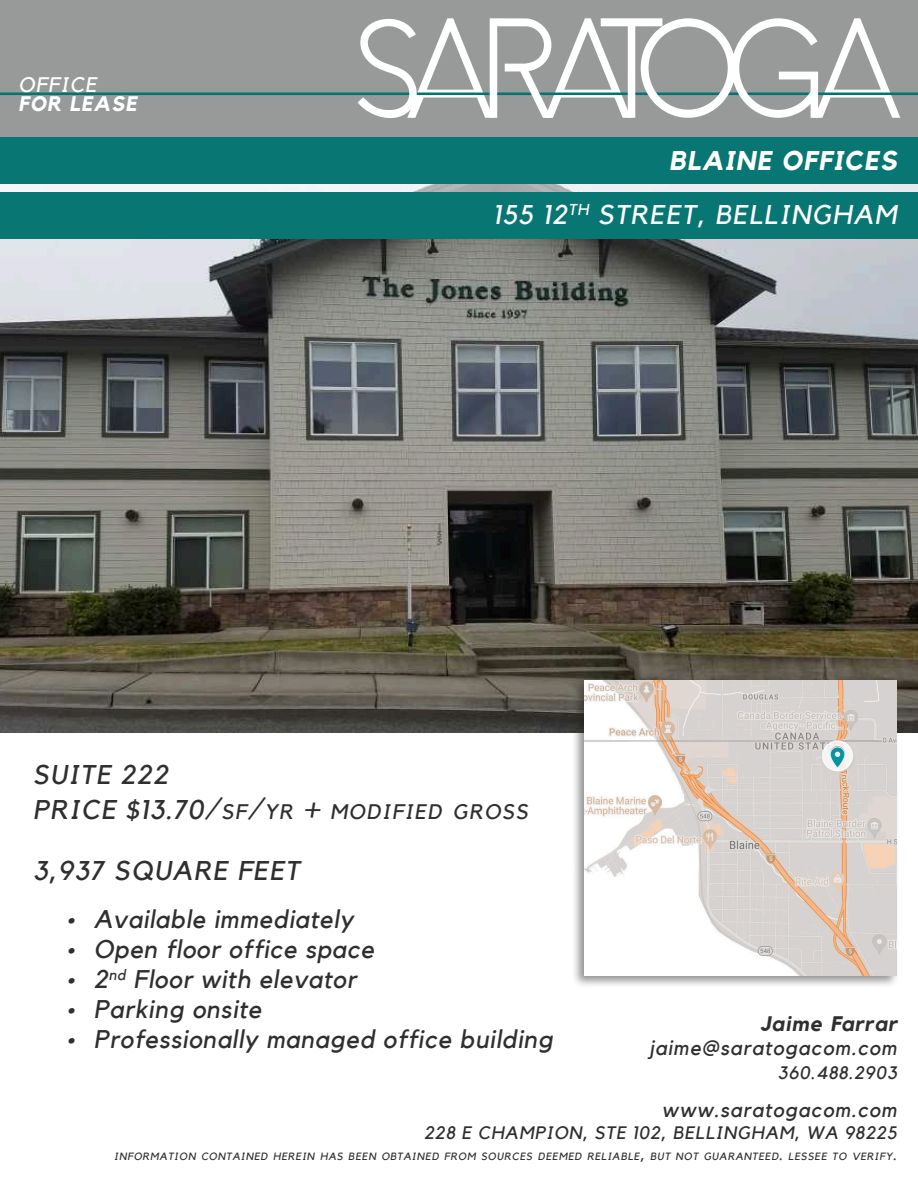
<style>
.page{position:relative;width:918px;height:1188px;background:#fff}
.page>*{position:absolute;margin:0;border:0;box-sizing:border-box;transform-origin:0 0}
.t1{font:italic 27px "Kollektif";letter-spacing:.05em;color:#2e2f2e}
.t2{font:italic 27px "Kollektif";letter-spacing:.05em;color:#fff}
.t3{font:italic 700 27px "Kollektif";letter-spacing:.05em;color:#fff}
.t4{font:italic 25.5px "Kollektif";letter-spacing:.03em;color:#2e2f2e}
.t5{font:italic 21px "Kollektif";letter-spacing:.05em;color:#2e2f2e}
.t6{font:italic 21px "Kollektif";letter-spacing:.07em;color:#2e2f2e}
.t7{font:italic 700 21px "Kollektif";letter-spacing:.05em;color:#2e2f2e}
.t8{font:italic 700 21px "Kollektif";letter-spacing:.05em;color:#fff}
.t9{font:italic 21px "Kollektif";letter-spacing:.05em;color:#fff}
.t10{font:italic 18px "Kollektif";letter-spacing:.05em;color:#2e2f2e}
.t11{font:italic 10.5px "Kollektif";letter-spacing:.07em;color:#2e2f2e}
.s1{font-size:27px}
.s2{font-size:30px}
.s3{font-size:15px}
</style>
<div class="page">
<img style="left:0;top:239px;width:918px;height:493px">
<div style="left:0;top:0;width:918px;height:146px;background:#989999"></div>
<svg style="left:0;top:183px;width:918px;height:10px;fill:#ebedef"></svg>
<div style="left:0;top:137px;width:918px;height:46px;background:#087672"></div>
<div style="left:0;top:193px;width:918px;height:46px;background:#087672"></div>
<hr style="left:0;top:93px;width:918px;height:2px;background:#007672">
<svg style="left:358px;top:18px;width:542px;height:100px"></svg>
<div style="left:571px;top:676px;width:329px;height:312px;background:#231f20;opacity:.49"></div>
<img style="left:585px;top:680px;width:312px;height:296px">
<p class="t9" style="left:19px;top:73px;width:80px">OFFICE</p>
<p class="t8" style="left:19px;top:91px;width:120px">FOR LEASE</p>
<p class="t3" style="left:669px;top:145px;width:229px">BLAINE OFFICES</p>
<p class="t2" style="left:493px;top:198px;width:405px">155 12<sup>TH</sup> STREET, BELLINGHAM</p>
<p class="t1" style="left:33px;top:759px;width:17px">SUITE</p>
<p class="t1" style="left:121px;top:759px;width:49px">222</p>
<p class="t1" style="left:33px;top:794px;width:35px">PRICE</p>
<p class="t6" style="left:126px;top:799px;width:404px"><span class="s1">$13.70</span><span class="s2">/</span>SF<span class="s2">/</span>YR <span class="s2">+</span> MODIFIED GROSS</p>
<p class="t1" style="left:33px;top:855px;width:141px">3,937 SQUARE</p>
<p class="t1" style="left:237px;top:855px;width:17px">FEET</p>
<p class="t4" style="left:67px;top:905px;width:288px">• Available immediately</p>
<p class="t4" style="left:67px;top:935px;width:309px">• Open floor office space</p>
<p class="t4" style="left:67px;top:965px;width:291px">• 2<sup>nd</sup> Floor with elevator</p>
<p class="t4" style="left:67px;top:995px;width:196px">• Parking onsite</p>
<p class="t4" style="left:67px;top:1025px;width:488px">• Professionally managed office building</p>
<p class="t7" style="left:760px;top:1011px;width:138px">Jaime Farrar</p>
<p class="t5" style="left:649px;top:1035px;width:249px">jaime@saratogacom.com</p>
<p class="t10" style="left:778px;top:1062px;width:121px">360.488.2903</p>
<p class="t5" style="left:662px;top:1097px;width:236px">www.saratogacom.com</p>
<p class="t10" style="left:424px;top:1122px;width:474px">228 E CHAMPION, STE 102, BELLINGHAM, WA 98225</p>
<p class="t11" style="left:114px;top:1150px;width:784px">INFORMATION CONTAINED HEREIN HAS BEEN OBTAINED FROM SOURCES DEEMED RELIABLE<span class="s3">,</span> BUT NOT GUARANTEED<span class="s3">.</span> LESSEE TO VERIFY<span class="s3">.</span></p>
</div>
